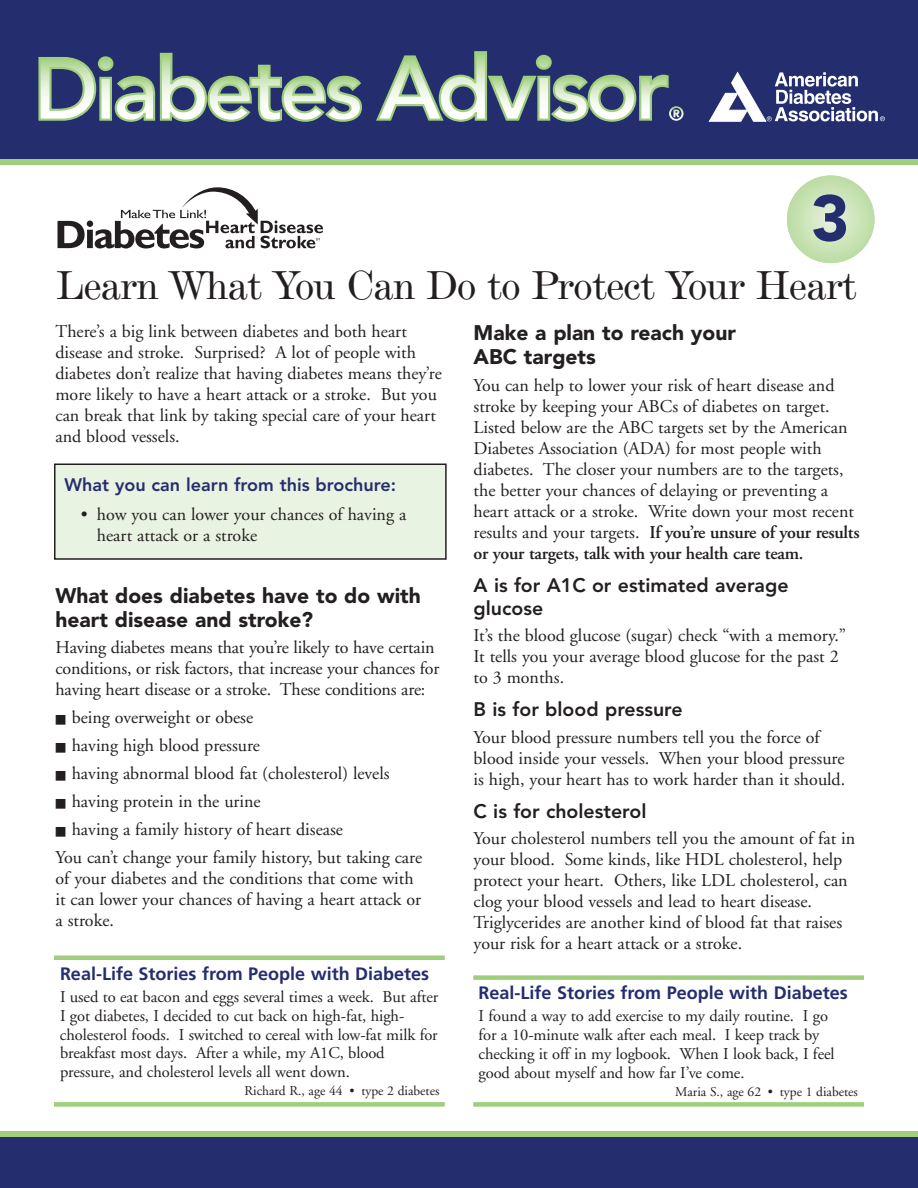
<style>
.page{position:relative;width:918px;height:1188px;background:#fff}
.page>*{position:absolute;margin:0;border:0;box-sizing:border-box;transform-origin:0 0}
.t1{font:900 64.5px "Avenir";color:#242e6e}
.t2{font:42px "De Vinne BT Text";letter-spacing:-.01em;color:#231f20}
.t3{font:900 21px/24px "Avenir";color:#231f20}
.t4{font:800 19.5px/22.5px "Avenir";color:#231f20}
.t5{font:18px/21px "Adobe Garamond";color:#231f20}
.t6{font:700 18px "Frutiger";color:#242e6e}
.t7{font:800 18px "Avenir";color:#242e6e}
.t8{font:16.5px/18.8px "Adobe Garamond";letter-spacing:-.005em;color:#231f20}
.t9{font:13.5px "Adobe Garamond";color:#231f20}
.s1{font-weight:600}
</style>
<div class="page">
<div style="left:0;top:0;width:918px;height:162px;background:#242e6e"></div>
<svg style="left:38px;top:52px;width:324px;height:70px"></svg>
<svg style="left:376px;top:51px;width:308px;height:71px"></svg>
<svg style="left:709px;top:72px;width:176px;height:50px"></svg>
<svg style="left:787px;top:176px;width:88px;height:87px;background:#cae3b7"></svg>
<div style="left:0;top:159px;width:918px;height:6px;background:#9fcf7c"></div>
<div style="left:0;top:1134px;width:918px;height:54px;background:#242e6e"></div>
<div style="left:0;top:1131px;width:918px;height:6px;background:#9fcf7c"></div>
<div style="left:55px;top:464px;width:391px;height:95px;background:#e9f3e1"></div>
<div style="left:54px;top:464px;width:393px;height:96px;border:2px solid #231f20"></div>
<svg style="left:58px;top:187px;width:265px;height:61px"></svg>
<hr style="left:54px;top:956px;width:391px;height:4px;background:#9fcf7c">
<div style="left:54px;top:1102px;width:391px;height:5px;background:#9fcf7c"></div>
<div style="left:473px;top:975px;width:391px;height:5px;background:#9fcf7c"></div>
<div style="left:473px;top:1102px;width:391px;height:5px;background:#9fcf7c"></div>
<h1 class="t1" style="left:811px;top:192px;width:40px">3</h1>
<h2 class="t2" style="left:56px;top:271px;width:802px">Learn What You Can Do to Protect Your Heart</h2>
<p class="t5" style="left:55px;top:323px;width:388px">There’s a big link between diabetes and both heart disease and stroke. Surprised? A lot of people with diabetes don’t realize that having diabetes means they’re more likely to have a heart attack or a stroke. But you can break that link by taking special care of your heart and blood vessels.</p>
<p class="t7" style="left:64px;top:478px;width:333px">What you can learn from this brochure:</p>
<p class="t5" style="left:97px;top:505px;width:311px;text-indent:-16px">• how you can lower your chances of having a heart attack or a stroke</p>
<p class="t3" style="left:56px;top:585px;width:367px">What does diabetes have to do with heart disease and stroke?</p>
<p class="t5" style="left:55px;top:638px;width:385px">Having diabetes means that you’re likely to have certain conditions, or risk factors, that increase your chances for having heart disease or a stroke. These conditions are:</p>
<p class="t5" style="left:56px;top:708px;width:199px">■ being overweight or obese</p>
<p class="t5" style="left:56px;top:736px;width:206px">■ having high blood pressure</p>
<p class="t5" style="left:56px;top:764px;width:336px">■ having abnormal blood fat (cholesterol) levels</p>
<p class="t5" style="left:56px;top:792px;width:207px">■ having protein in the urine</p>
<p class="t5" style="left:55px;top:817px;width:368px;line-height:28px">■ having a family history of heart disease<br>You can’t change your family history, but taking care</p>
<p class="t5" style="left:55px;top:870px;width:367px">of your diabetes and the conditions that come with it can lower your chances of having a heart attack or a stroke.</p>
<p class="t6" style="left:60px;top:967px;width:371px">Real-Life Stories from People with Diabetes</p>
<p class="t8" style="left:60px;top:989px;width:380px">I used to eat bacon and eggs several times a week. But after I got diabetes, I decided to cut back on high-fat, high&shy;cholesterol foods. I switched to cereal with low-fat milk for breakfast most days. After a while, my A1C, blood pressure, and cholesterol levels all went down.</p>
<p class="t9" style="left:245px;top:1086px;width:196px">Richard R., age 44 • type 2 diabetes</p>
<p class="t3" style="left:474px;top:323px;width:264px">Make a plan to reach your<br>ABC targets</p>
<p class="t5" style="left:474px;top:376px;width:388px">You can help to lower your risk of heart disease and stroke by keeping your ABCs of diabetes on target.<br>Listed below are the ABC targets set by the American Diabetes Association (ADA) for most people with diabetes. The closer your numbers are to the targets, the better your chances of delaying or preventing a heart attack or a stroke. Write down your most recent results and your targets. <span class="s1">If you’re unsure of your results or your targets, talk with your health care team.</span></p>
<p class="t4" style="left:474px;top:576px;width:316px">A is for A1C or estimated average glucose</p>
<p class="t5" style="left:474px;top:626px;width:374px">It’s the blood glucose (sugar) check “with a memory.”<br>It tells you your average blood glucose for the past 2 to 3 months.</p>
<p class="t4" style="left:474px;top:700px;width:211px">B is for blood pressure</p>
<p class="t5" style="left:474px;top:728px;width:373px">Your blood pressure numbers tell you the force of blood inside your vessels. When your blood pressure is high, your heart has to work harder than it should.</p>
<p class="t4" style="left:474px;top:802px;width:174px">C is for cholesterol</p>
<p class="t5" style="left:474px;top:830px;width:383px">Your cholesterol numbers tell you the amount of fat in your blood. Some kinds, like HDL cholesterol, help protect your heart. Others, like LDL cholesterol, can clog your blood vessels and lead to heart disease.<br>Triglycerides are another kind of blood fat that raises your risk for a heart attack or a stroke.</p>
<p class="t6" style="left:478px;top:986px;width:371px">Real-Life Stories from People with Diabetes</p>
<p class="t8" style="left:478px;top:1008px;width:358px">I found a way to add exercise to my daily routine. I go for a 10-minute walk after each meal. I keep track by checking it off in my logbook. When I look back, I feel good about myself and how far I’ve come.</p>
<p class="t9" style="left:675px;top:1086px;width:184px">Maria S., age 62 • type 1 diabetes</p>
</div>
